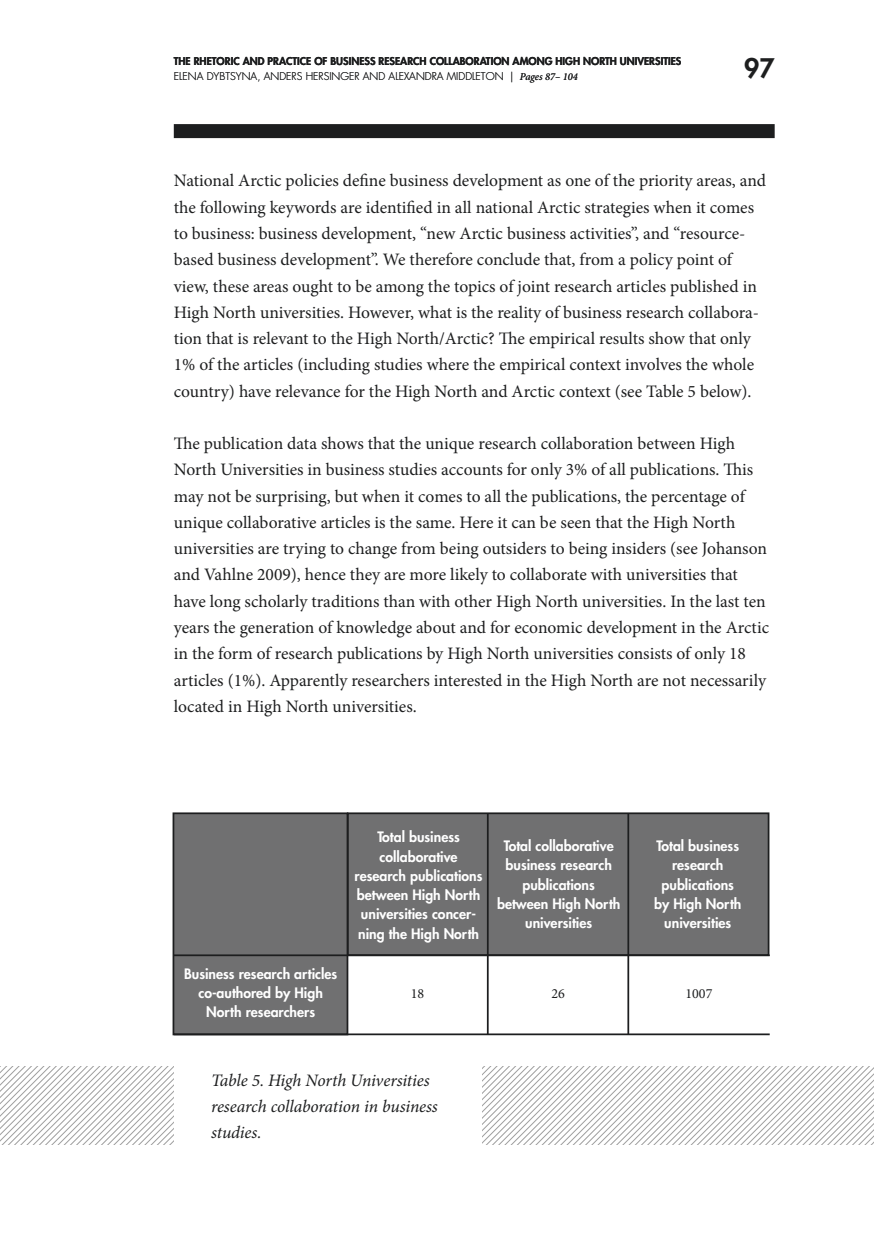
<style>
.page{position:relative;width:874px;height:1241px;background:#fff}
.page>*{position:absolute;margin:0;border:0;box-sizing:border-box;transform-origin:0 0}
.t1{font:800 26.25px "Futura Std";color:#1d1e1f}
.t2{font:17.5px/26.2px "Minion Pro";letter-spacing:-.005em;color:#1d1e1f}
.t3{font:italic 17.5px/26.2px "Minion Pro";letter-spacing:-.01em;color:#1d1e1f}
.t4{font:800 14px/19.2px "Futura Std";color:#fff;text-align:center}
.t5{font:14px "Minion Pro";color:#1d1e1f}
.t6{font:800 10.5px/15.8px "Futura Std";color:#1d1e1f}
.s1{font-weight:300}
.s2{font-family:"Minion Pro";font-weight:400;font-style:italic}
</style>
<div class="page">
<div style="left:347px;top:813px;width:421px;height:142px;background:#707071"></div>
<div style="left:346px;top:812px;width:423px;height:143px;border:2px solid #1d1e1f"></div>
<div style="left:173px;top:813px;width:174px;height:221px;background:#707071"></div>
<div style="left:172px;top:812px;width:176px;height:223px;border:2px solid #1d1e1f"></div>
<hr style="left:174px;top:954px;width:595px;height:2px;background:#1d1e1f">
<hr style="left:174px;top:1033px;width:595px;height:2px;background:#1d1e1f">
<hr style="left:486px;top:813px;width:2px;height:221px;background:#1d1e1f">
<hr style="left:627px;top:813px;width:2px;height:221px;background:#1d1e1f">
<svg style="left:0;top:1066px;width:873px;height:78px"></svg>
<div style="left:174px;top:1039px;width:307px;height:131px;background:#fff"></div>
<div style="left:174px;top:124px;width:600px;height:14px;background:#1d1e1f"></div>
<p class="t6" style="left:174px;top:53px;width:509px">THE RHETORIC AND PRACTICE OF BUSINESS RESEARCH COLLABORATION AMONG HIGH NORTH UNIVERSITIES<br><span class="s1">ELENA DYBTSYNA, ANDERS HERSINGER AND ALEXANDRA MIDDLETON |</span> <span class="s2">Pages 87– 104</span></p>
<h1 class="t1" style="left:744px;top:51px;width:32px">97</h1>
<p class="t2" style="left:174px;top:168px;width:593px">National Arctic policies define business development as one of the priority areas, and the following keywords are identified in all national Arctic strategies when it comes to business: business development, “new Arctic business activities”, and “resource&shy;based business development”. We therefore conclude that, from a policy point of view, these areas ought to be among the topics of joint research articles published in High North universities. However, what is the reality of business research collabora&shy;tion that is relevant to the High North/Arctic? The empirical results show that only 1% of the articles (including studies where the empirical context involves the whole country) have relevance for the High North and Arctic context (see Table 5 below).</p>
<p class="t2" style="left:174px;top:430px;width:596px">The publication data shows that the unique research collaboration between High North Universities in business studies accounts for only 3% of all publications. This may not be surprising, but when it comes to all the publications, the percentage of unique collaborative articles is the same. Here it can be seen that the High North universities are trying to change from being outsiders to being insiders (see Johanson and Vahlne 2009), hence they are more likely to collaborate with universities that have long scholarly traditions than with other High North universities. In the last ten years the generation of knowledge about and for economic development in the Arctic in the form of research publications by High North universities consists of only 18 articles (1%). Apparently researchers interested in the High North are not necessarily located in High North universities.</p>
<p class="t4" style="left:184px;top:963px;width:155px">Business research articles co-authored by High<br>North researchers</p>
<p class="t4" style="left:354px;top:827px;width:129px">Total business collaborative research publications between High North universities concer&shy;ning the High North</p>
<p class="t4" style="left:497px;top:836px;width:125px">Total collaborative business research publications between High North universities</p>
<p class="t4" style="left:654px;top:836px;width:89px">Total business research publications by High North universities</p>
<p class="t5" style="left:410px;top:983px;width:15px">18</p>
<p class="t5" style="left:551px;top:983px;width:15px">26</p>
<p class="t5" style="left:685px;top:983px;width:28px">1007</p>
<p class="t3" style="left:211px;top:1066px;width:228px">Table 5. High North Universities research collaboration in business studies.</p>
</div>
